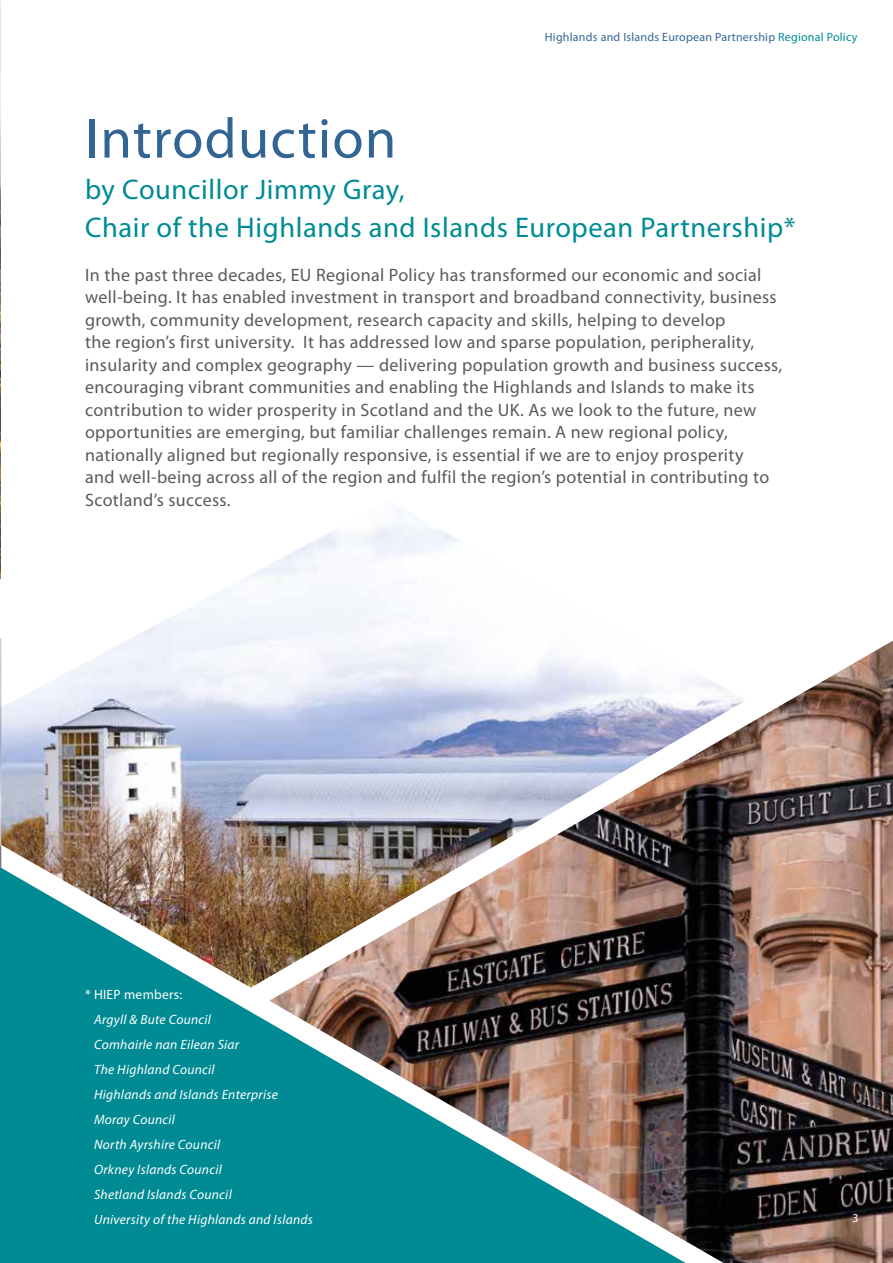
<style>
.page{position:relative;width:893px;height:1263px;background:#fff}
.page>*{position:absolute;margin:0;border:0;box-sizing:border-box;transform-origin:0 0}
.t1{font:57px "Myriad Pro";letter-spacing:.02em;color:#336594}
.t2{font:28.5px/37.5px "Myriad Pro";letter-spacing:.02em;color:#008b94}
.t3{font:18px/22.5px "Myriad Pro";letter-spacing:.02em;color:#5a5a5c}
.t4{font:italic 13.5px/25px "Myriad Pro";letter-spacing:.02em;color:#fff}
.t5{font:13.5px "Myriad Pro";letter-spacing:.02em;color:#fff}
.t6{font:12px "Myriad Pro";letter-spacing:.02em;color:#336594}
.t7{font:12px "Myriad Pro";color:#fff}
.s1{color:#008b94}
</style>
<div class="page">
<img style="left:686px;top:641px;width:207px;height:622px">
<img style="left:1px;top:508px;width:745px;height:480px">
<img style="left:0;top:638px;width:1px;height:229px">
<img style="left:0;top:0;width:1px;height:579px">
<img style="left:0;top:867px;width:686px;height:396px">
<p class="t6" style="left:545px;top:29px;width:314px">Highlands and Islands European Partnership <span class="s1">Regional Policy</span></p>
<h1 class="t1" style="left:85px;top:103px;width:313px">Introduction</h1>
<h2 class="t2" style="left:85px;top:171px;width:712px">by Councillor Jimmy Gray,<br>Chair of the Highlands and Islands European Partnership*</h2>
<p class="t3" style="left:85px;top:263px;width:699px">In the past three decades, EU Regional Policy has transformed our economic and social well-being. It has enabled investment in transport and broadband connectivity, business growth, community development, research capacity and skills, helping to develop<br>the region’s first university. It has addressed low and sparse population, peripherality, insularity and complex geography — delivering population growth and business success, encouraging vibrant communities and enabling the Highlands and Islands to make its contribution to wider prosperity in Scotland and the UK. As we look to the future, new opportunities are emerging, but familiar challenges remain. A new regional policy, nationally aligned but regionally responsive, is essential if we are to enjoy prosperity<br>and well-being across all of the region and fulfil the region’s potential in contributing to Scotland’s success.</p>
<p class="t5" style="left:85px;top:986px;width:99px">* HIEP members:</p>
<p class="t4" style="left:94px;top:1007px;width:220px">Argyll &amp; Bute Council<br>Comhairle nan Eilean Siar<br>The Highland Council<br>Highlands and Islands Enterprise<br>Moray Council<br>North Ayrshire Council<br>Orkney Islands Council<br>Shetland Islands Council<br>University of the Highlands and Islands</p>
<p class="t7" style="left:852px;top:1211px;width:8px">3</p>
</div>
